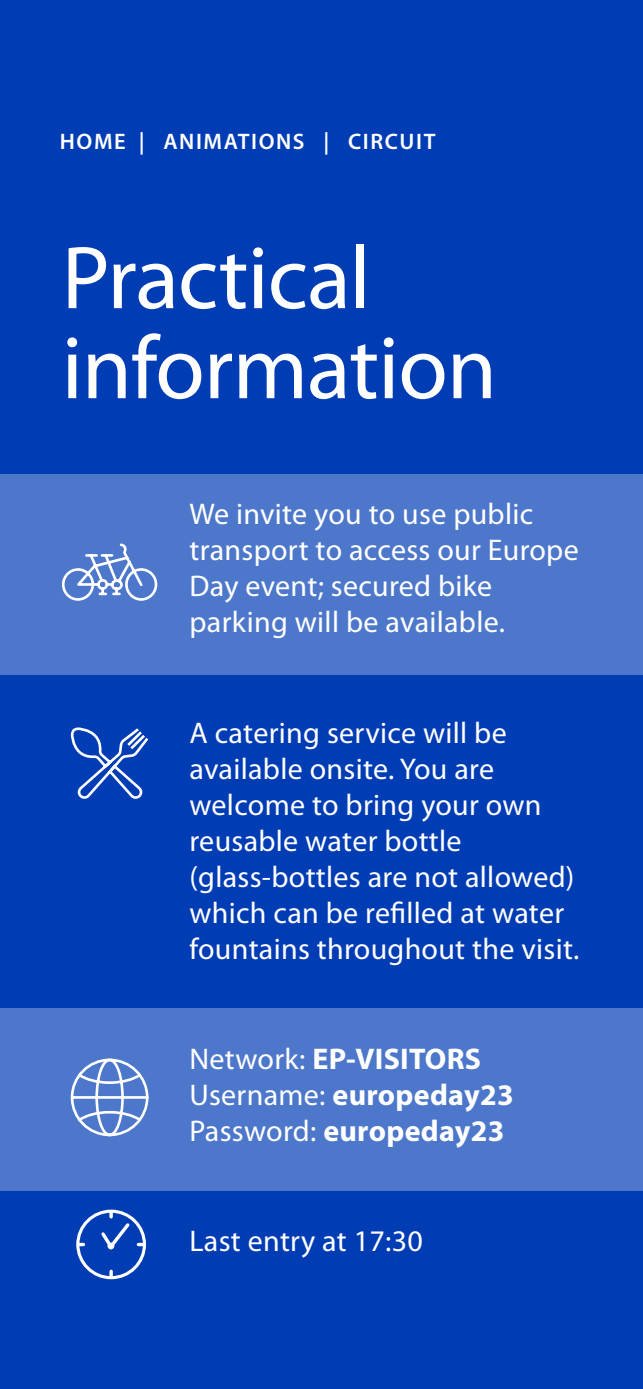
<style>
.page{position:relative;width:643px;height:1389px;background:#fff}
.page>*{position:absolute;margin:0;border:0;box-sizing:border-box;transform-origin:0 0}
.t1{font:90px/90px "Myriad Pro";letter-spacing:-.01em;color:#fff}
.t2{font:30px/36px "Myriad Pro";letter-spacing:.01em;color:#fff}
.t3{font:700 30px/36px "Myriad Pro";letter-spacing:.01em;color:#fff}
.t4{font:600 22.5px "Myriad Pro";letter-spacing:.07em;color:#fff}
.s1{font-weight:400}
</style>
<div class="page">
<div style="left:0;top:0;width:642px;height:1389px;background:#003cb4"></div>
<div style="left:0;top:474px;width:642px;height:200px;background:#4d77ca"></div>
<div style="left:0;top:1008px;width:642px;height:183px;background:#4d77ca"></div>
<svg style="left:70px;top:1058px;width:79px;height:79px"></svg>
<svg style="left:61px;top:543px;width:97px;height:58px"></svg>
<svg style="left:70px;top:727px;width:79px;height:72px"></svg>
<div style="left:76px;top:1210px;width:70px;height:69px;border:3px solid #fff;border-radius:50%"></div>
<svg style="left:109px;top:1271px;width:4px;height:6px"></svg>
<svg style="left:79px;top:1243px;width:4px;height:3px"></svg>
<svg style="left:138px;top:1243px;width:5px;height:3px"></svg>
<svg style="left:98px;top:1212px;width:34px;height:38px"></svg>
<div style="left:107px;top:1243px;width:7px;height:6px;background:#fff;border-radius:50%"></div>
<p class="t4" style="left:60px;top:129px;width:377px">HOME | ANIMATIONS | CIRCUIT</p>
<h1 class="t1" style="left:62px;top:235px;width:436px">Practical information</h1>
<p class="t2" style="left:189px;top:497px;width:390px">We invite you to use public transport to access our Europe<br>Day event; secured bike parking will be available.</p>
<p class="t2" style="left:189px;top:715px;width:391px">A catering service will be available onsite. You are welcome to bring your own reusable water bottle (glass-bottles are not allowed) which can be refilled at water fountains throughout the visit.</p>
<p class="t3" style="left:189px;top:1041px;width:325px"><span class="s1">Network:</span> EP-VISITORS<br><span class="s1">Username:</span> europeday23<br><span class="s1">Password:</span> europeday23</p>
<p class="t2" style="left:189px;top:1224px;width:235px">Last entry at 17:30</p>
</div>
